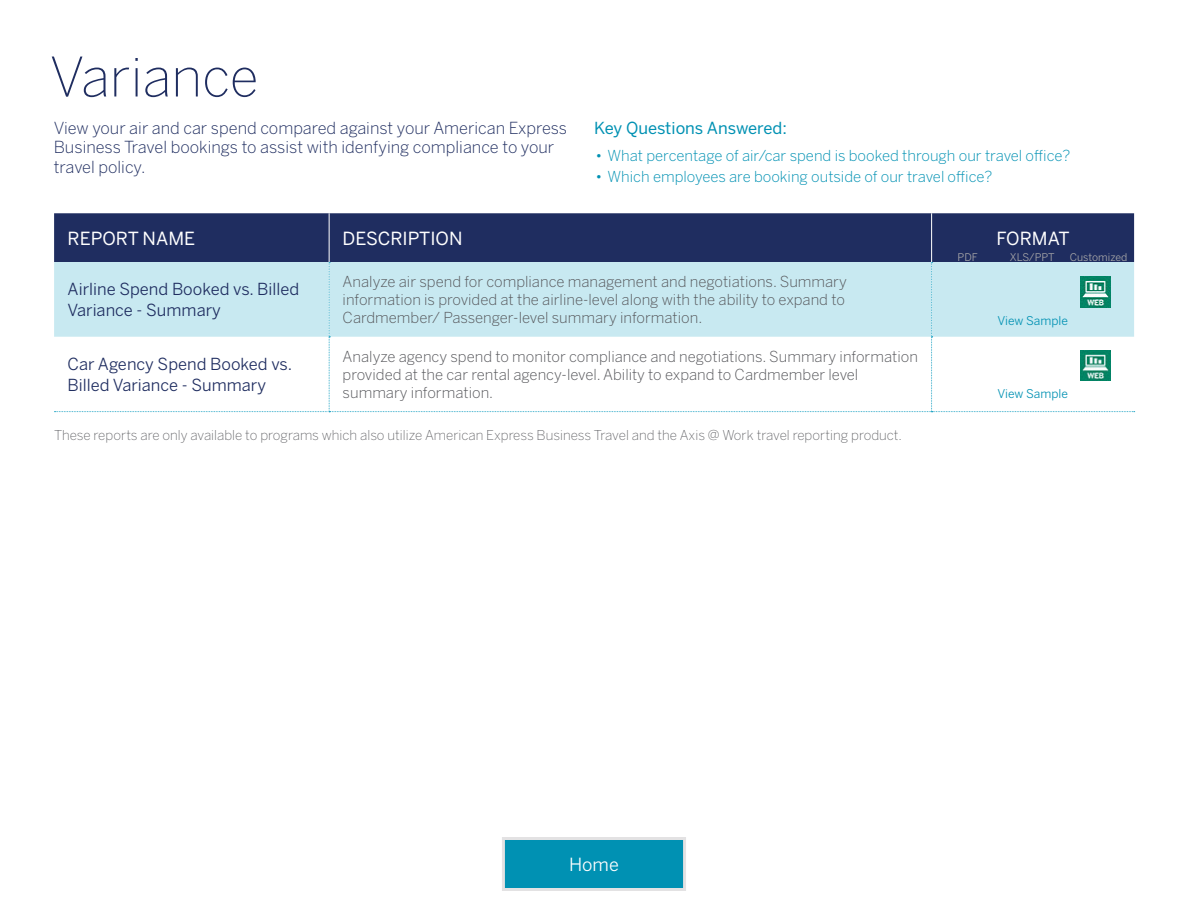
<style>
.page{position:relative;width:1188px;height:918px;background:#fff}
.page>*{position:absolute;margin:0;border:0;box-sizing:border-box;transform-origin:0 0}
.t1{font:200 54px "Benton Sans";color:#1f2d60}
.t2{font:18px "Benton Sans";color:#fff}
.t3{font:18px "Benton Sans";color:#fff}
.t4{font:300 16.5px/19.5px "Benton Sans";color:#1f2d60}
.t5{font:16.5px/21px "Benton Sans";color:#1f2d60}
.t6{font:16.5px "Benton Sans";color:#0091b3}
.t7{font:300 15px/18px "Benton Sans";color:#55565a}
.t8{font:300 15px "Benton Sans";color:#0091b3}
.t9{font:200 13.5px "Benton Sans";color:#55565a}
.t10{font:12px "Benton Sans";color:#0091b3}
.t11{font:10.5px "Benton Sans";color:#a9a8a9}
</style>
<div class="page">
<div style="left:54px;top:213px;width:1080px;height:49px;background:#1f2d60"></div>
<svg style="left:54px;top:262px;width:1081px;height:150px"></svg>
<hr style="left:329px;top:213px;width:1px;height:49px;background:#fff">
<hr style="left:931px;top:213px;width:1px;height:49px;background:#fff">
<img style="left:1080px;top:277px;width:31px;height:30px">
<img style="left:1080px;top:350px;width:31px;height:31px">
<svg style="left:502px;top:837px;width:184px;height:54px;background:#1f9cb9"></svg>
<h1 class="t1" style="left:50px;top:45px;width:211px">Variance</h1>
<p class="t4" style="left:54px;top:118px;width:515px">View your air and car spend compared against your American Express<br>Business Travel bookings to assist with idenfying compliance to your travel policy.</p>
<p class="t6" style="left:594px;top:118px;width:194px">Key Questions Answered:</p>
<p class="t8" style="left:596px;top:147px;width:476px">• What percentage of air/car spend is booked through our travel office?</p>
<p class="t8" style="left:596px;top:168px;width:398px">• Which employees are booking outside of our travel office?</p>
<p class="t2" style="left:68px;top:228px;width:129px">REPORT NAME</p>
<p class="t2" style="left:343px;top:228px;width:121px">DESCRIPTION</p>
<p class="t2" style="left:997px;top:228px;width:74px">FORMAT</p>
<p class="t5" style="left:68px;top:279px;width:233px">Airline Spend Booked vs. Billed<br>Variance - Summary</p>
<p class="t7" style="left:343px;top:273px;width:506px">Analyze air spend for compliance management and negotiations. Summary information is provided at the airline-level along with the ability to expand to<br>Cardmember/ Passenger-level summary information.</p>
<p class="t5" style="left:68px;top:354px;width:226px">Car Agency Spend Booked vs.<br>Billed Variance - Summary</p>
<p class="t7" style="left:343px;top:348px;width:577px">Analyze agency spend to monitor compliance and negotiations. Summary information provided at the car rental agency-level. Ability to expand to Cardmember level summary information.</p>
<p class="t11" style="left:958px;top:251px;width:22px">PDF</p>
<p class="t11" style="left:1010px;top:251px;width:46px">XLS/PPT</p>
<p class="t11" style="left:1070px;top:251px;width:59px">Customized</p>
<p class="t10" style="left:998px;top:313px;width:72px">View Sample</p>
<p class="t10" style="left:998px;top:387px;width:72px">View Sample</p>
<p class="t9" style="left:54px;top:428px;width:850px">These reports are only available to programs which also utilize American Express Business Travel and the Axis @ Work travel reporting product.</p>
<p class="t3" style="left:569px;top:854px;width:51px">Home</p>
</div>
